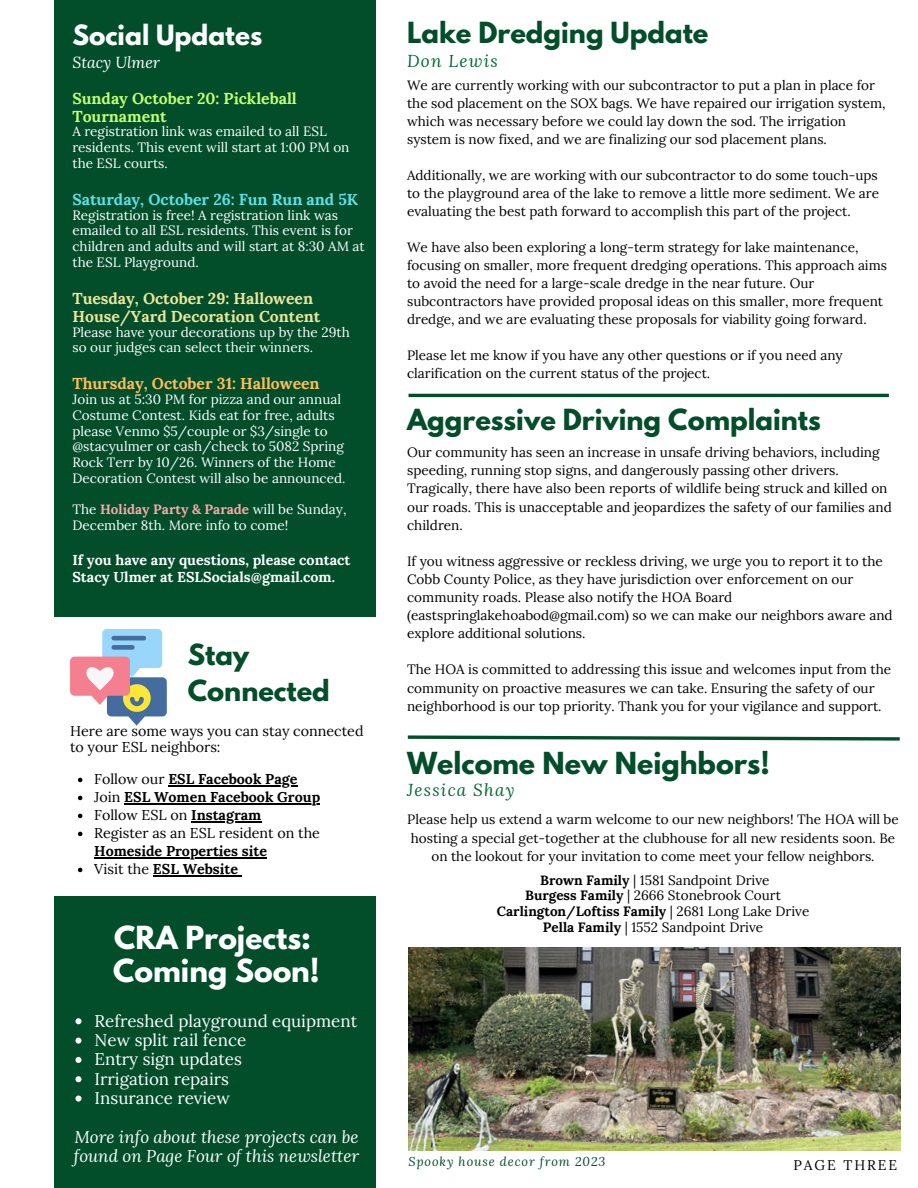
<style>
.page{position:relative;width:918px;height:1188px;background:#fff}
.page>*{position:absolute;margin:0;border:0;box-sizing:border-box;transform-origin:0 0}
.t1{font:700 28.2px/32.5px "League Spartan";color:#fff}
.t2{font:700 26.85px "League Spartan";color:#024d2a}
.t3{font:700 25.8px/36px "League Spartan";color:#024d2a}
.t4{font:700 24.75px "League Spartan";color:#fff}
.t5{font:italic 17.1px "Lora";letter-spacing:.07em;color:#006837}
.t6{font:16.95px "Lora";color:#fff}
.t7{font:italic 16.95px/19.4px "Lora";color:#fff}
.t8{font:700 15.75px/18px "Lora";color:#efe59c}
.t9{font:700 15.75px/18px "Lora";color:#c1ff72}
.t10{font:700 15.75px "Lora";color:#5ce1e6}
.t11{font:700 15.75px "Lora";color:#ffbd59}
.t12{font:italic 15.75px "Lora";color:#fff}
.t13{font:14.25px/15.8px "Lora";color:#000}
.t14{font:700 14.25px/18px "Lora";color:#000}
.t15{font:700 14.25px/16.8px "Lora";color:#fff}
.t16{font:13.95px "Lora";letter-spacing:.14em;color:#000}
.t17{font:13.5px/18.1px "Lora";color:#000}
.t18{font:13.5px/15.8px "Lora";color:#fff}
.t19{font:italic 12.6px "Lora";letter-spacing:.07em;color:#024d2a}
.s1{font-weight:700;color:#fda8a8}
.s2{font-weight:400}
.s3{font-weight:700}
</style>
<div class="page">
<div style="left:54px;top:0;width:322px;height:1188px;background:#024d2a"></div>
<img style="left:409px;top:948px;width:491px;height:202px">
<hr style="left:409px;top:394px;width:480px;height:3px;background:#024d2a">
<svg style="left:407px;top:735px;width:493px;height:6px"></svg>
<div style="left:40px;top:617px;width:345px;height:278px;background:#fff"></div>
<svg style="left:70px;top:629px;width:97px;height:97px"></svg>
<svg style="left:75px;top:1018px;width:7px;height:6px"></svg>
<svg style="left:75px;top:1038px;width:7px;height:6px"></svg>
<svg style="left:75px;top:1057px;width:7px;height:6px"></svg>
<svg style="left:75px;top:1076px;width:7px;height:6px"></svg>
<svg style="left:75px;top:1096px;width:7px;height:6px"></svg>
<svg style="left:78px;top:778px;width:4px;height:4px"></svg>
<hr style="left:168px;top:786px;width:129px;height:1px;background:#000">
<svg style="left:78px;top:796px;width:4px;height:4px"></svg>
<hr style="left:124px;top:804px;width:196px;height:1px;background:#000">
<svg style="left:78px;top:814px;width:4px;height:4px"></svg>
<hr style="left:191px;top:822px;width:70px;height:1px;background:#000">
<svg style="left:78px;top:832px;width:4px;height:4px"></svg>
<hr style="left:94px;top:858px;width:173px;height:1px;background:#000">
<svg style="left:78px;top:868px;width:4px;height:4px"></svg>
<hr style="left:153px;top:876px;width:85px;height:1px;background:#000">
<h2 class="t4" style="left:72px;top:23px;width:191px">Social Updates</h2>
<h2 class="t12" style="left:72px;top:51px;width:89px">Stacy Ulmer</h2>
<h6 class="t9" style="left:72px;top:89px;width:226px">Sunday October 20: Pickleball<br>Tournament</h6>
<h6 class="t18" style="left:72px;top:124px;width:279px">A registration link was emailed to all ESL residents. This event will start at 1:00 PM on the ESL courts.</h6>
<h6 class="t10" style="left:72px;top:189px;width:287px">Saturday, October 26: Fun Run and 5K</h6>
<h6 class="t18" style="left:72px;top:207px;width:294px">Registration is free! A registration link was emailed to all ESL residents. This event is for children and adults and will start at 8:30 AM at the ESL Playground.</h6>
<h6 class="t8" style="left:72px;top:289px;width:249px">Tuesday, October 29: Halloween<br>House/Yard Decoration Content</h6>
<h6 class="t18" style="left:72px;top:324px;width:279px">Please have your decorations up by the 29th so our judges can select their winners.</h6>
<h6 class="t11" style="left:72px;top:374px;width:249px">Thursday, October 31: Halloween</h6>
<h6 class="t18" style="left:72px;top:391px;width:274px">Join us at 5:30 PM for pizza and our annual Costume Contest. Kids eat for free, adults please Venmo $5/couple or $3/single to @stacyulmer or cash/check to 5082 Spring Rock Terr by 10/26. Winners of the Home Decoration Contest will also be announced.</h6>
<h6 class="t18" style="left:72px;top:502px;width:276px">The <span class="s1">Holiday Party &amp; Parade</span> will be Sunday,<br>December 8th. More info to come!</h6>
<h5 class="t15" style="left:72px;top:551px;width:280px">If you have any questions, please contact<br>Stacy Ulmer at ESLSocials@gmail.com.</h5>
<h1 class="t3" style="left:188px;top:640px;width:144px">Stay<br>Connected</h1>
<h6 class="t13" style="left:70px;top:723px;width:295px">Here are some ways you can stay connected to your ESL neighbors:</h6>
<h6 class="t14" style="left:94px;top:770px;width:205px"><span class="s2">Follow our</span> ESL Facebook Page</h6>
<h6 class="t14" style="left:94px;top:788px;width:227px"><span class="s2">Join</span> ESL Women Facebook Group</h6>
<p class="t13" style="left:94px;top:807px;width:169px">Follow ESL on <span class="s3">Instagram</span></p>
<h1 class="t13" style="left:94px;top:825px;width:227px">Register as an ESL resident on the</h1>
<h6 class="t14" style="left:94px;top:842px;width:174px">Homeside Properties site<br><span class="s2">Visit the</span> ESL Website</h6>
<h3 class="t1" style="left:113px;top:925px;width:208px">CRA Projects:<br>Coming Soon!</h3>
<h1 class="t6" style="left:95px;top:1010px;width:264px">Refreshed playground equipment</h1>
<h3 class="t6" style="left:95px;top:1029px;width:153px">New split rail fence</h3>
<h6 class="t6" style="left:95px;top:1048px;width:149px">Entry sign updates</h6>
<h6 class="t6" style="left:95px;top:1068px;width:136px">Irrigation repairs</h6>
<h6 class="t6" style="left:95px;top:1087px;width:137px">Insurance review</h6>
<h6 class="t7" style="left:74px;top:1127px;width:287px">More info about these projects can be found on Page Four of this newsletter</h6>
<p class="t3" style="left:407px;top:17px;width:303px">Lake Dredging Update</p>
<p class="t17" style="left:407px;top:76px;width:480px">We are currently working with our subcontractor to put a plan in place for the sod placement on the SOX bags. We have repaired our irrigation system, which was necessary before we could lay down the sod. The irrigation system is now fixed, and we are finalizing our sod placement plans.</p>
<p class="t17" style="left:407px;top:166px;width:474px;text-align:justify">Additionally, we are working with our subcontractor to do some touch-ups to the playground area of the lake to remove a little more sediment. We are evaluating the best path forward to accomplish this part of the project.</p>
<h1 class="t17" style="left:407px;top:238px;width:481px">We have also been exploring a long-term strategy for lake maintenance, focusing on smaller, more frequent dredging operations. This approach aims to avoid the need for a large-scale dredge in the near future. Our subcontractors have provided proposal ideas on this smaller, more frequent dredge, and we are evaluating these proposals for viability going forward.</h1>
<h3 class="t17" style="left:407px;top:346px;width:437px">Please let me know if you have any other questions or if you need any clarification on the current status of the project.</h3>
<h6 class="t5" style="left:407px;top:50px;width:92px">Don Lewis</h6>
<p class="t3" style="left:407px;top:405px;width:415px">Aggressive Driving Complaints</p>
<p class="t17" style="left:407px;top:443px;width:486px">Our community has seen an increase in unsafe driving behaviors, including speeding, running stop signs, and dangerously passing other drivers.<br>Tragically, there have also been reports of wildlife being struck and killed on our roads. This is unacceptable and jeopardizes the safety of our families and children.</p>
<p class="t17" style="left:407px;top:552px;width:487px">If you witness aggressive or reckless driving, we urge you to report it to the Cobb County Police, as they have jurisdiction over enforcement on our community roads. Please also notify the HOA Board (eastspringlakehoabod@gmail.com) so we can make our neighbors aware and explore additional solutions.</p>
<p class="t17" style="left:407px;top:660px;width:486px">The HOA is committed to addressing this issue and welcomes input from the community on proactive measures we can take. Ensuring the safety of our neighborhood is our top priority. Thank you for your vigilance and support.</p>
<p class="t2" style="left:407px;top:750px;width:364px">Welcome New Neighbors!</p>
<p class="t5" style="left:407px;top:778px;width:109px">Jessica Shay</p>
<h1 class="t17" style="left:407px;top:810px;width:493px;line-height:18.8px;text-align:center">Please help us extend a warm welcome to our new neighbors! The HOA will be hosting a special get-together at the clubhouse for all new residents soon. Be on the lookout for your invitation to come meet your fellow neighbors.</h1>
<h4 class="t17" style="left:497px;top:872px;width:314px;line-height:15.8px;text-align:center"><span class="s3">Brown Family</span> | 1581 Sandpoint Drive<br><span class="s3">Burgess Family</span> | 2666 Stonebrook Court <span class="s3">Carlington/Loftiss Family</span> | 2681 Long Lake Drive <span class="s3">Pella Family</span> | 1552 Sandpoint Drive</h4>
<p class="t19" style="left:409px;top:1153px;width:198px">Spooky house decor from 2023</p>
<h6 class="t16" style="left:793px;top:1155px;width:105px">PAGE THREE</h6>
</div>
